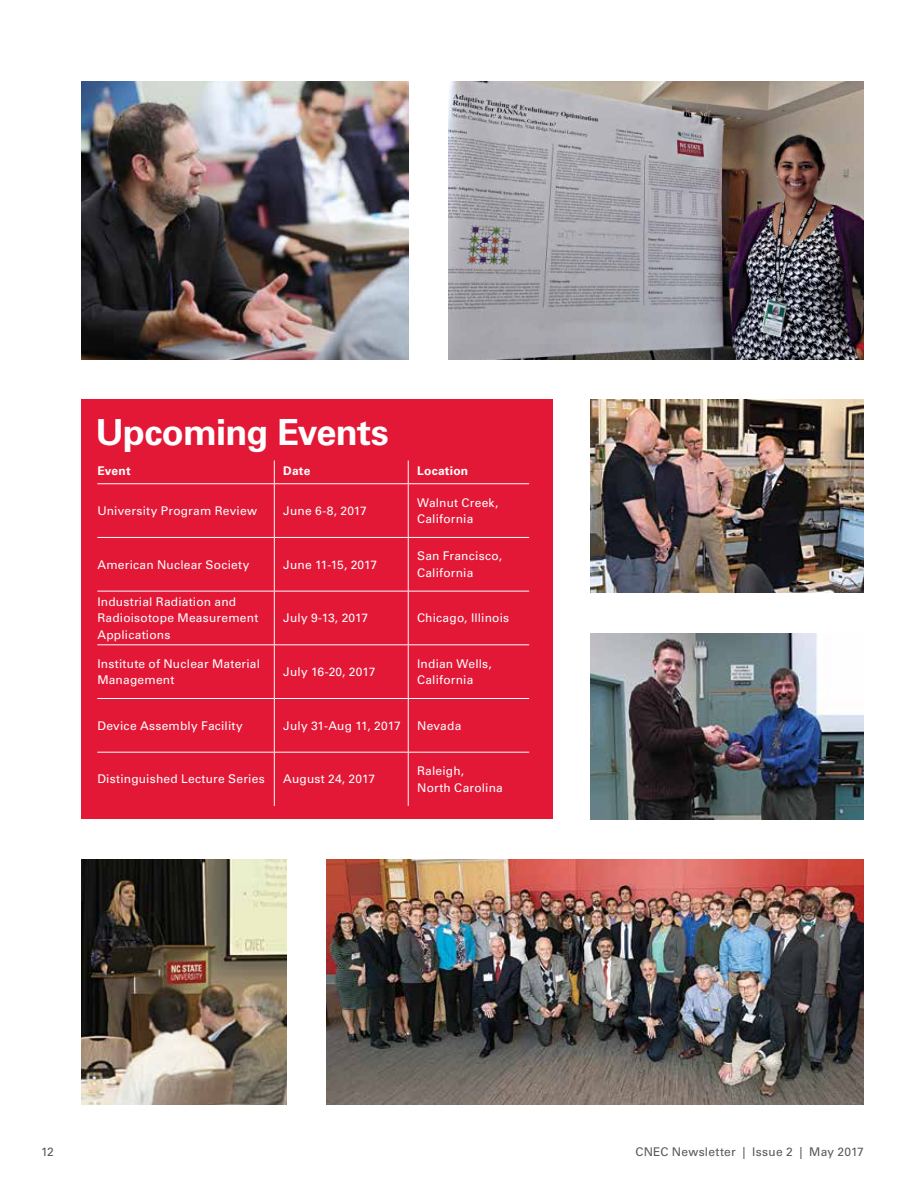
<style>
.page{position:relative;width:918px;height:1188px;background:#fff}
.page>*{position:absolute;margin:0;border:0;box-sizing:border-box;transform-origin:0 0}
.t1{font:700 36px "Univers LT Std";letter-spacing:-.015em;color:#fff}
.t2{font:12px/16.5px "Univers LT Std";letter-spacing:.015em;color:#fff}
.t3{font:12px "Univers LT Std";letter-spacing:.02em;color:#58595b}
.t4{font:700 12px "Univers LT Std";letter-spacing:.02em;color:#fff}
</style>
<div class="page">
<img style="left:449px;top:81px;width:415px;height:278px">
<div style="left:81px;top:400px;width:472px;height:419px;background:#e31837"></div>
<hr style="left:97px;top:483px;width:177px;height:1px;background:#fff">
<hr style="left:274px;top:483px;width:134px;height:1px;background:#fff">
<hr style="left:408px;top:483px;width:121px;height:1px;background:#fff">
<svg style="left:274px;top:460px;width:1px;height:23px"></svg>
<hr style="left:274px;top:484px;width:1px;height:53px;background:#fff">
<hr style="left:274px;top:538px;width:1px;height:53px;background:#fff">
<hr style="left:274px;top:592px;width:1px;height:52px;background:#fff">
<hr style="left:274px;top:645px;width:1px;height:53px;background:#fff">
<hr style="left:274px;top:699px;width:1px;height:53px;background:#fff">
<hr style="left:274px;top:753px;width:1px;height:53px;background:#fff">
<svg style="left:408px;top:460px;width:1px;height:23px"></svg>
<hr style="left:408px;top:484px;width:1px;height:53px;background:#fff">
<hr style="left:408px;top:538px;width:1px;height:53px;background:#fff">
<hr style="left:408px;top:592px;width:1px;height:52px;background:#fff">
<hr style="left:408px;top:645px;width:1px;height:53px;background:#fff">
<hr style="left:408px;top:699px;width:1px;height:53px;background:#fff">
<hr style="left:408px;top:753px;width:1px;height:53px;background:#fff">
<hr style="left:97px;top:752px;width:177px;height:1px;background:#fff">
<hr style="left:274px;top:752px;width:134px;height:1px;background:#fff">
<hr style="left:408px;top:752px;width:121px;height:1px;background:#fff">
<hr style="left:97px;top:537px;width:177px;height:1px;background:#fff">
<hr style="left:274px;top:537px;width:134px;height:1px;background:#fff">
<hr style="left:408px;top:537px;width:121px;height:1px;background:#fff">
<hr style="left:97px;top:591px;width:177px;height:1px;background:#fff">
<hr style="left:274px;top:591px;width:134px;height:1px;background:#fff">
<hr style="left:408px;top:591px;width:121px;height:1px;background:#fff">
<hr style="left:97px;top:644px;width:177px;height:1px;background:#fff">
<hr style="left:274px;top:644px;width:134px;height:1px;background:#fff">
<hr style="left:408px;top:644px;width:121px;height:1px;background:#fff">
<hr style="left:97px;top:698px;width:177px;height:1px;background:#fff">
<hr style="left:274px;top:698px;width:134px;height:1px;background:#fff">
<hr style="left:408px;top:698px;width:121px;height:1px;background:#fff">
<img style="left:81px;top:860px;width:205px;height:244px">
<img style="left:81px;top:81px;width:327px;height:278px">
<img style="left:590px;top:400px;width:274px;height:192px">
<img style="left:327px;top:860px;width:537px;height:244px">
<img style="left:590px;top:633px;width:274px;height:186px">
<h1 class="t1" style="left:96px;top:412px;width:295px">Upcoming Events</h1>
<p class="t4" style="left:97px;top:464px;width:35px">Event</p>
<p class="t4" style="left:283px;top:464px;width:29px">Date</p>
<p class="t4" style="left:417px;top:464px;width:53px">Location</p>
<p class="t2" style="left:97px;top:503px;width:161px">University Program Review</p>
<p class="t2" style="left:283px;top:503px;width:85px">June 6-8, 2017</p>
<p class="t2" style="left:417px;top:494px;width:83px">Walnut Creek,<br>California</p>
<p class="t2" style="left:97px;top:556px;width:154px">American Nuclear Society</p>
<p class="t2" style="left:283px;top:556px;width:96px">June 11-15, 2017</p>
<p class="t2" style="left:417px;top:548px;width:86px">San Francisco,<br>California</p>
<p class="t2" style="left:97px;top:593px;width:163px">Industrial Radiation and<br>Radioisotope Measurement<br>Applications</p>
<p class="t2" style="left:283px;top:610px;width:86px">July 9-13, 2017</p>
<p class="t2" style="left:417px;top:610px;width:94px">Chicago, Illinois</p>
<p class="t2" style="left:97px;top:655px;width:164px">Institute of Nuclear Material<br>Management</p>
<p class="t2" style="left:283px;top:664px;width:94px">July 16-20, 2017</p>
<p class="t2" style="left:417px;top:655px;width:76px">Indian Wells,<br>California</p>
<p class="t2" style="left:97px;top:717px;width:147px">Device Assembly Facility</p>
<p class="t2" style="left:283px;top:717px;width:119px">July 31-Aug 11, 2017</p>
<p class="t2" style="left:417px;top:717px;width:46px">Nevada</p>
<p class="t2" style="left:97px;top:771px;width:169px">Distinguished Lecture Series</p>
<p class="t2" style="left:283px;top:771px;width:93px">August 24, 2017</p>
<p class="t2" style="left:417px;top:763px;width:87px">Raleigh,<br>North Carolina</p>
<p class="t3" style="left:41px;top:1145px;width:14px">12</p>
<p class="t3" style="left:635px;top:1145px;width:230px">CNEC Newsletter | Issue 2 | May 2017</p>
</div>
